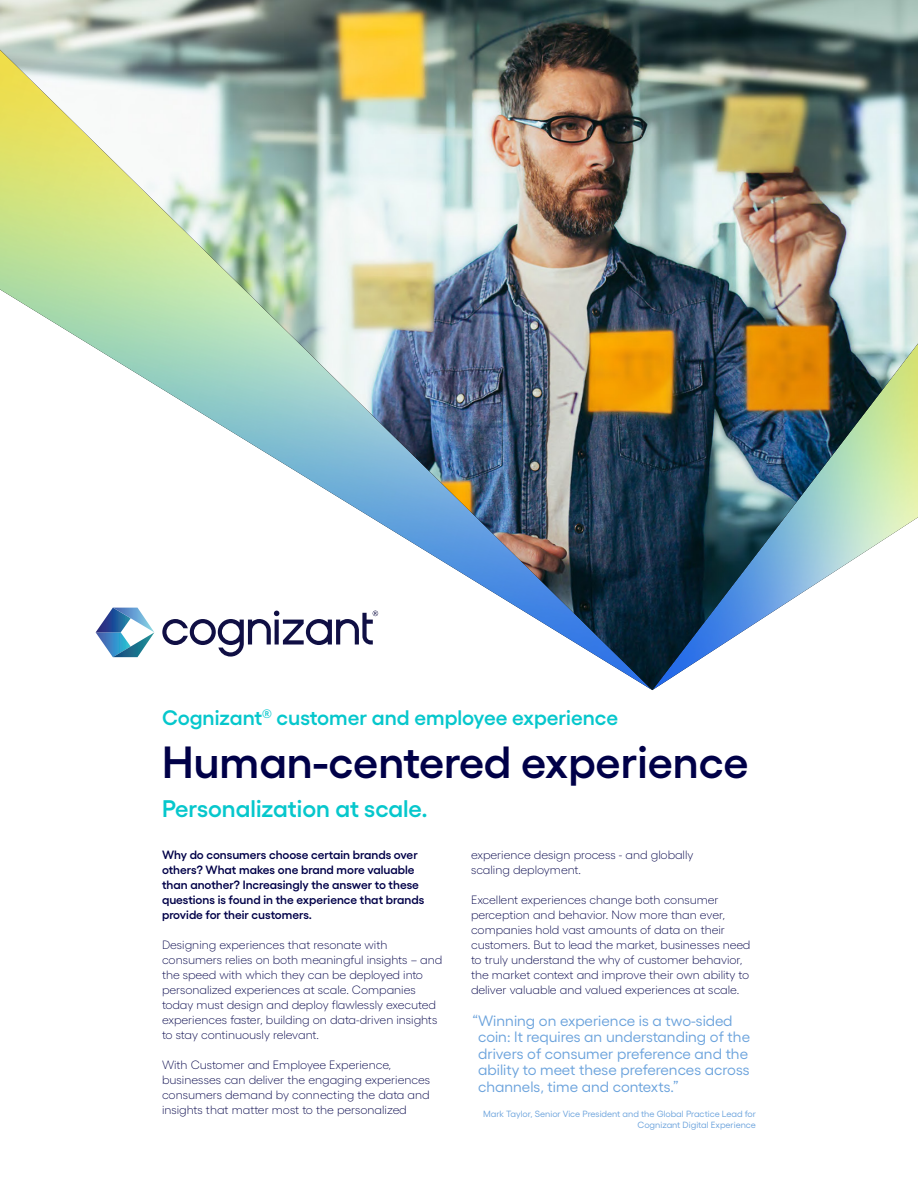
<style>
.page{position:relative;width:918px;height:1188px;background:#fff}
.page>*{position:absolute;margin:0;border:0;box-sizing:border-box;transform-origin:0 0}
.t1{font:600 45px "Gellix";color:#000048}
.Service_Line{font:600 24px "Gellix";color:#06c7cc}
.Service_Line-2{font:600 21px "Gellix";color:#06c7cc}
.t2{font:15px/16.5px "Gellix";color:#6aa2dc}
.t3{font:300 12px/15px "Gellix";color:#000048}
.t4{font:600 12px/15px "Gellix";color:#000048}
.t5{font:9px/10.5px "Gellix";color:#6aa2dc;text-align:right}
</style>
<div class="page">
<img style="left:0;top:0;width:918px;height:690px">
<svg style="left:162px;top:611px;width:216px;height:46px"></svg>
<svg style="left:96px;top:608px;width:58px;height:49px"></svg>
<p class="Service_Line-2" style="left:162px;top:701px;width:458px">Cognizant<sup>®</sup> customer and employee experience</p>
<p class="t1" style="left:162px;top:727px;width:588px">Human-centered experience</p>
<p class="Service_Line" style="left:162px;top:790px;width:267px">Personalization at scale.</p>
<p class="t4" style="left:162px;top:846px;width:264px">Why do consumers choose certain brands over others? What makes one brand more valuable than another? Increasingly the answer to these questions is found in the experience that brands provide for their customers.</p>
<p class="t3" style="left:162px;top:936px;width:282px">Designing experiences that resonate with consumers relies on both meaningful insights – and the speed with which they can be deployed into personalized experiences at scale. Companies today must design and deploy flawlessly executed experiences faster, building on data-driven insights to stay continuously relevant.</p>
<p class="t3" style="left:162px;top:1056px;width:270px">With Customer and Employee Experience, businesses can deliver the engaging experiences consumers demand by connecting the data and insights that matter most to the personalized</p>
<p class="t3" style="left:471px;top:846px;width:224px">experience design process - and globally scaling deployment.</p>
<p class="t3" style="left:471px;top:891px;width:281px">Excellent experiences change both consumer perception and behavior. Now more than ever, companies hold vast amounts of data on their customers. But to lead the market, businesses need to truly understand the why of customer behavior, the market context and improve their own ability to deliver valuable and valued experiences at scale.</p>
<p class="t2" style="left:478px;top:1011px;width:274px;text-indent:-6px">“Winning on experience is a two-sided coin: It requires an understanding of the drivers of consumer preference and the ability to meet these preferences across channels, time and contexts.”</p>
<p class="t5" style="left:483px;top:1108px;width:274px">Mark Taylor, Senior Vice President and the Global Practice Lead for<br>Cognizant Digital Experience</p>
</div>
